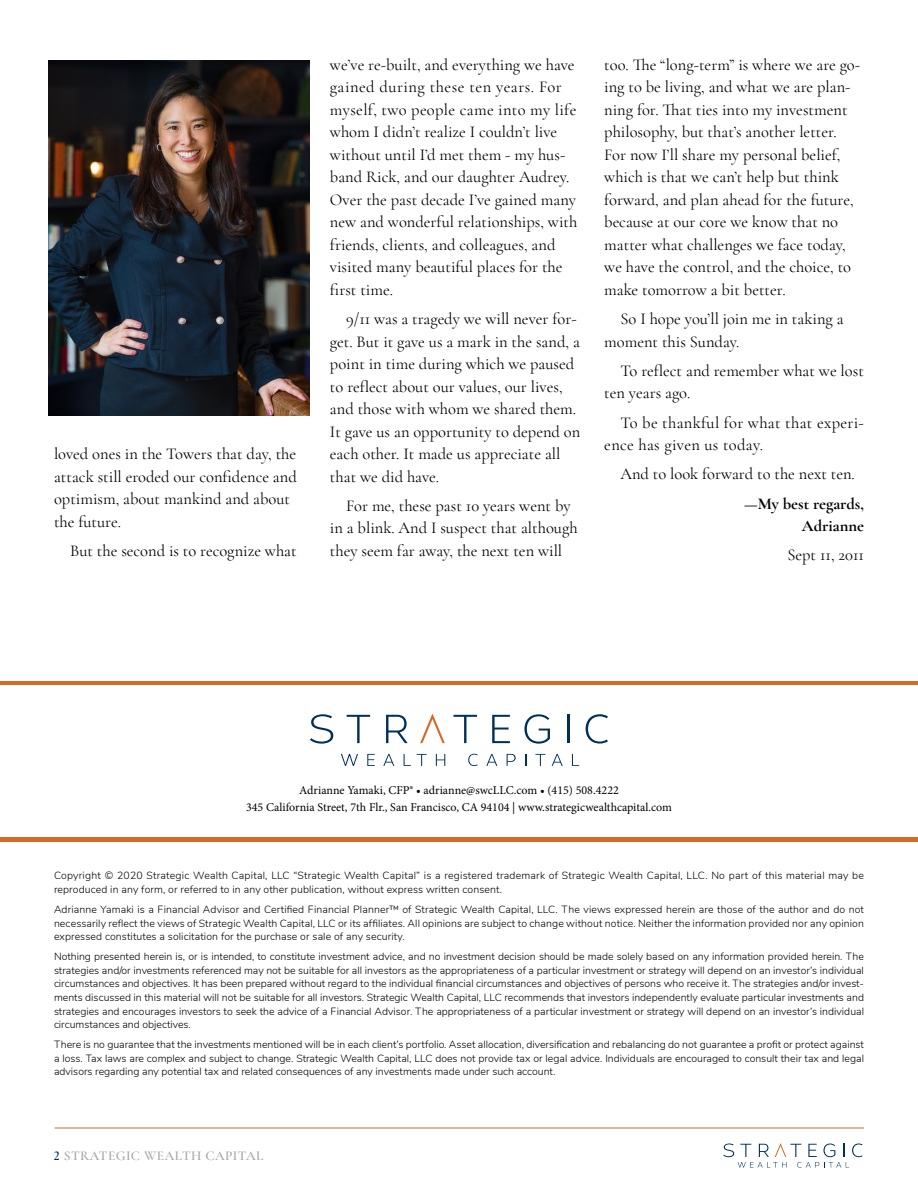
<style>
.page{position:relative;width:918px;height:1188px;background:#fff}
.page>*{position:absolute;margin:0;border:0;box-sizing:border-box;transform-origin:0 0}
.t1{font:16.5px/22.5px "Cormorant Garamond";color:#000}
.t2{font:16.5px/22.5px "Cormorant Garamond";letter-spacing:.02em;color:#000}
.t3{font:700 16.5px/22.5px "Cormorant Garamond";color:#000;text-align:right}
.t4{font:600 13.5px "Cormorant Garamond";letter-spacing:.03em;color:#a7a9ac}
.t5{font:12px/16.5px "Minion Pro";color:#000;text-align:center}
.t6{font:300 10.5px/13.5px "Nunito";letter-spacing:.01em;color:#000;text-align:justify}
.s1{color:#003057}
</style>
<div class="page">
<img style="left:49px;top:60px;width:261px;height:356px">
<svg style="left:310px;top:714px;width:23px;height:30px"></svg>
<svg style="left:347px;top:715px;width:23px;height:28px"></svg>
<svg style="left:386px;top:715px;width:22px;height:28px"></svg>
<svg style="left:454px;top:715px;width:23px;height:28px"></svg>
<svg style="left:492px;top:715px;width:18px;height:28px"></svg>
<svg style="left:524px;top:714px;width:26px;height:30px"></svg>
<hr style="left:567px;top:715px;width:2px;height:28px;background:#003057">
<svg style="left:586px;top:714px;width:22px;height:30px"></svg>
<svg style="left:420px;top:713px;width:25px;height:30px"></svg>
<svg style="left:341px;top:754px;width:17px;height:12px"></svg>
<svg style="left:367px;top:754px;width:8px;height:12px"></svg>
<svg style="left:383px;top:754px;width:11px;height:12px"></svg>
<svg style="left:404px;top:754px;width:7px;height:12px"></svg>
<svg style="left:417px;top:754px;width:10px;height:12px"></svg>
<svg style="left:436px;top:754px;width:9px;height:12px"></svg>
<svg style="left:468px;top:754px;width:10px;height:12px"></svg>
<svg style="left:486px;top:754px;width:11px;height:12px"></svg>
<svg style="left:507px;top:754px;width:9px;height:12px"></svg>
<svg style="left:525px;top:754px;width:1px;height:12px"></svg>
<svg style="left:535px;top:754px;width:10px;height:12px"></svg>
<svg style="left:552px;top:754px;width:11px;height:12px"></svg>
<svg style="left:572px;top:754px;width:7px;height:12px"></svg>
<hr style="left:0;top:681px;width:918px;height:4px;background:#d46b29">
<div style="left:0;top:837px;width:918px;height:5px;background:#d46b29"></div>
<hr style="left:55px;top:1128px;width:809px;height:1px;background:#d46b29">
<svg style="left:723px;top:1143px;width:140px;height:25px"></svg>
<h1 class="t1" style="left:54px;top:443px;width:244px">loved ones in the Towers that day, the attack still eroded our confidence and optimism, about mankind and about the future.</h1>
<h1 class="t1" style="left:70px;top:539px;width:228px">But the second is to recognize what</h1>
<p class="t1" style="left:330px;top:53px;width:249px">we’ve re-built, and everything we have gained during these ten years. For myself, two people came into my life whom I didn’t realize I couldn’t live without until I’d met them - my hus&shy;band Rick, and our daughter Audrey.<br>Over the past decade I’ve gained many new and wonderful relationships, with friends, clients, and colleagues, and visited many beautiful places for the first time.</p>
<p class="t1" style="left:330px;top:308px;width:252px;text-indent:16px">9/11 was a tragedy we will never for&shy;get. But it gave us a mark in the sand, a point in time during which we paused to reflect about our values, our lives, and those with whom we shared them.<br>It gave us an opportunity to depend on each other. It made us appreciate all that we did have.</p>
<h1 class="t1" style="left:330px;top:494px;width:249px;text-indent:16px">For me, these past 10 years went by in a blink. And I suspect that although they seem far away, the next ten will</h1>
<p class="t1" style="left:604px;top:53px;width:257px">too. The “long-term” is where we are go&shy;ing to be living, and what we are plan&shy;ning for. That ties into my investment philosophy, but that’s another letter.<br>For now I’ll share my personal belief, which is that we can’t help but think forward, and plan ahead for the future, because at our core we know that no matter what challenges we face today, we have the control, and the choice, to make tomorrow a bit better.</p>
<h1 class="t1" style="left:604px;top:308px;width:241px;text-indent:16px">So I hope you’ll join me in taking a moment this Sunday.</h1>
<h1 class="t1" style="left:604px;top:359px;width:261px;text-indent:16px">To reflect and remember what we lost ten years ago.</h1>
<h1 class="t2" style="left:604px;top:411px;width:261px;text-indent:16px">To be thankful for what that experi&shy;ence has given us today.</h1>
<h1 class="t1" style="left:620px;top:463px;width:236px">And to look forward to the next ten.</h1>
<h1 class="t3" style="left:744px;top:492px;width:121px">—My best regards,<br>Adrianne</h1>
<h1 class="t1" style="left:787px;top:544px;width:78px">Sept 11, 2011</h1>
<p class="t5" style="left:246px;top:782px;width:427px">Adrianne Yamaki, CFP® • adrianne@swcLLC.com • (415) 508.4222<br>345 California Street, 7th Flr., San Francisco, CA 94104 | www.strategicwealthcapital.com</p>
<p class="t6" style="left:54px;top:868px;width:812px">Copyright © 2020 Strategic Wealth Capital, LLC “Strategic Wealth Capital” is a registered trademark of Strategic Wealth Capital, LLC. No part of this material may be reproduced in any form, or referred to in any other publication, without express written consent.</p>
<p class="t6" style="left:54px;top:902px;width:812px">Adrianne Yamaki is a Financial Advisor and Certified Financial Planner™ of Strategic Wealth Capital, LLC. The views expressed herein are those of the author and do not necessarily reflect the views of Strategic Wealth Capital, LLC or its affiliates. All opinions are subject to change without notice. Neither the information provided nor any opinion expressed constitutes a solicitation for the purchase or sale of any security.</p>
<p class="t6" style="left:54px;top:950px;width:812px">Nothing presented herein is, or is intended, to constitute investment advice, and no investment decision should be made solely based on any information provided herein. The strategies and/or investments referenced may not be suitable for all investors as the appropriateness of a particular investment or strategy will depend on an investor’s individual circumstances and objectives. It has been prepared without regard to the individual financial circumstances and objectives of persons who receive it. The strategies and/or invest&shy;ments discussed in this material will not be suitable for all investors. Strategic Wealth Capital, LLC recommends that investors independently evaluate particular investments and strategies and encourages investors to seek the advice of a Financial Advisor. The appropriateness of a particular investment or strategy will depend on an investor’s individual circumstances and objectives.</p>
<p class="t6" style="left:54px;top:1037px;width:812px">There is no guarantee that the investments mentioned will be in each client’s portfolio. Asset allocation, diversification and rebalancing do not guarantee a profit or protect against a loss. Tax laws are complex and subject to change. Strategic Wealth Capital, LLC does not provide tax or legal advice. Individuals are encouraged to consult their tax and legal advisors regarding any potential tax and related consequences of any investments made under such account.</p>
<p class="t4" style="left:54px;top:1148px;width:211px"><span class="s1">2</span> STRATEGIC WEALTH CAPITAL</p>
</div>
